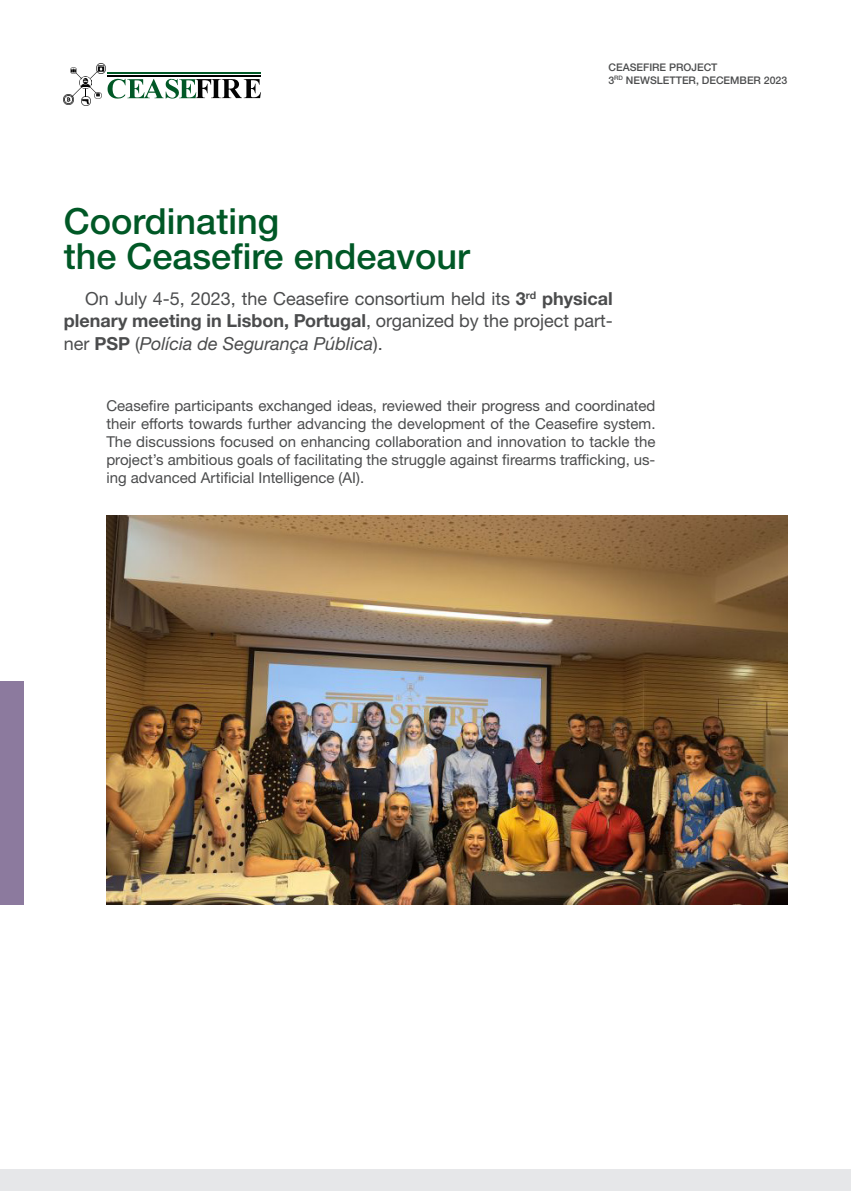
<style>
.page{position:relative;width:851px;height:1191px;background:#fff}
.page>*{position:absolute;margin:0;border:0;box-sizing:border-box;transform-origin:0 0}
.t1{font:500 36px "Helvetica Neue LTW1 G";color:#005826}
.t2{font:18px/22.5px "Helvetica Neue LTW1 G";color:#4b4c4d;text-align:justify}
.t3{font:15px/18px "Helvetica Neue LTW1 G";color:#4b4c4d;text-align:justify}
.t4{font:500 10.5px "Helvetica Neue LTW1 G";color:#4b4c4d}
.s1{font-weight:700}
.s2{font-style:italic}
</style>
<div class="page">
<div style="left:0;top:1169px;width:850px;height:22px;background:#e6e7e9"></div>
<svg style="left:64px;top:64px;width:197px;height:42px"></svg>
<hr style="left:107px;top:75px;width:154px;height:2px;background:#000">
<hr style="left:108px;top:72px;width:153px;height:2px;background:#005826">
<img style="left:106px;top:515px;width:681px;height:390px">
<div style="left:0;top:681px;width:23px;height:224px;background:#8c7a9e"></div>
<p class="t4" style="left:608px;top:61px;width:110px">CEASEFIRE PROJECT</p>
<p class="t4" style="left:608px;top:74px;width:180px">3<sup>RD</sup> NEWSLETTER, DECEMBER 2023</p>
<p class="t1" style="left:64px;top:200px;width:217px">Coordinating</p>
<p class="t1" style="left:64px;top:235px;width:407px">the Ceasefire endeavour</p>
<p class="t2" style="left:64px;top:287px;width:550px;text-indent:21px">On July 4-5, 2023, the Ceasefire consortium held its <span class="s1">3</span><sup>rd</sup> <span class="s1">physical plenary meeting in Lisbon, Portugal</span>, organized by the project part&shy;ner <span class="s1">PSP</span> (<span class="s2">Polícia de Segurança Pública</span>).</p>
<p class="t3" style="left:106px;top:396px;width:550px">Ceasefire participants exchanged ideas, reviewed their progress and coordinated their efforts towards further advancing the development of the Ceasefire system.<br>The discussions focused on enhancing collaboration and innovation to tackle the project’s ambitious goals of facilitating the struggle against firearms trafficking, us&shy;ing advanced Artificial Intelligence (AI).</p>
</div>
